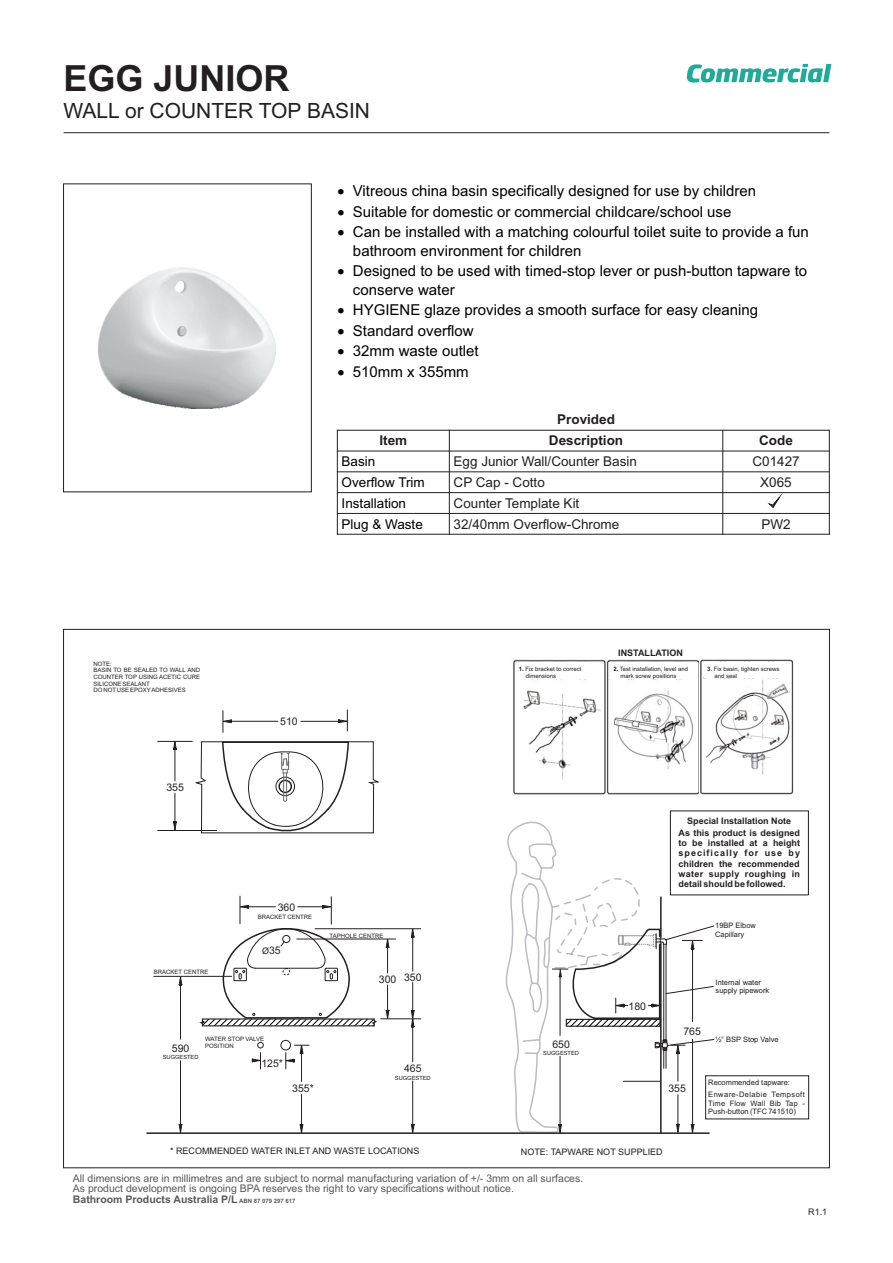
<style>
.page{position:relative;width:893px;height:1263px;background:#fff}
.page>*{position:absolute;margin:0;border:0;box-sizing:border-box;transform-origin:0 0}
.t1{font:700 36px "Arial";color:#231f20}
.t2{font:21px "Arial";color:#231f20}
.t3{font:15px/18.6px "Arial";color:#000}
.t4{font:13.5px "Arial";color:#231f20}
.t5{font:13.5px "Arial";color:#000}
.t6{font:700 13.5px "Arial";color:#231f20}
.t7{font:10.5px/9.3px "Arial";color:#58595b}
.t8{font:10.5px "Arial";color:#231f20}
.t9{font:700 10.5px "Arial";color:#58595b}
.t10{font:700 9px/10.1px "Arial";color:#231f20;text-align:center}
.t11{font:9px "Arial";color:#231f20}
.t12{font:7.5px/8.4px "Arial";color:#231f20}
.t13{font:7.5px/12.6px "Arial";letter-spacing:.03em;color:#231f20}
.t14{font:6px/6.8px "Arial";color:#231f20}
.t15{font:5.7px "Arial";color:#231f20}
.t16{font:900 2.85px "Arial";color:#231f20}
.s1{font-size:9px}
.s2{font-weight:700}
.s3{font-size:6px}
</style>
<div class="page">
<div style="left:63px;top:183px;width:249px;height:309px;border:1px solid #231f20"></div>
<hr style="left:64px;top:132px;width:765px;height:1px;background:#231f20">
<hr style="left:337px;top:430px;width:1px;height:105px;background:#231f20">
<hr style="left:449px;top:430px;width:1px;height:105px;background:#231f20">
<hr style="left:722px;top:430px;width:1px;height:105px;background:#231f20">
<hr style="left:829px;top:430px;width:1px;height:105px;background:#231f20">
<hr style="left:337px;top:534px;width:493px;height:1px;background:#231f20">
<hr style="left:337px;top:513px;width:493px;height:1px;background:#231f20">
<hr style="left:337px;top:492px;width:493px;height:1px;background:#231f20">
<hr style="left:337px;top:471px;width:493px;height:1px;background:#231f20">
<hr style="left:337px;top:451px;width:493px;height:1px;background:#231f20">
<hr style="left:337px;top:430px;width:493px;height:1px;background:#231f20">
<svg style="left:768px;top:497px;width:12px;height:11px"></svg>
<div style="left:281px;top:1040px;width:10px;height:10px;border:1px solid #231f20;border-radius:50%"></div>
<div style="left:257px;top:1042px;width:7px;height:6px;border:1px solid #231f20;border-radius:50%"></div>
<hr style="left:147px;top:1132px;width:562px;height:2px;background:#231f20">
<hr style="left:381px;top:1018px;width:40px;height:1px;background:#231f20">
<hr style="left:412px;top:1026px;width:1px;height:36px;background:#231f20">
<hr style="left:412px;top:1081px;width:1px;height:44px;background:#231f20">
<hr style="left:315px;top:928px;width:106px;height:1px;background:#231f20">
<hr style="left:412px;top:936px;width:1px;height:35px;background:#231f20">
<hr style="left:412px;top:982px;width:1px;height:30px;background:#231f20">
<hr style="left:154px;top:976px;width:78px;height:1px;background:#231f20">
<hr style="left:180px;top:984px;width:1px;height:55px;background:#231f20">
<hr style="left:180px;top:1061px;width:1px;height:64px;background:#231f20">
<hr style="left:301px;top:1094px;width:1px;height:31px;background:#231f20">
<div style="left:705px;top:1075px;width:104px;height:44px;border:1px solid #231f20"></div>
<hr style="left:297px;top:939px;width:99px;height:1px;background:#231f20">
<hr style="left:158px;top:830px;width:59px;height:1px;background:#231f20">
<hr style="left:175px;top:793px;width:1px;height:33px;background:#231f20">
<hr style="left:175px;top:749px;width:1px;height:32px;background:#231f20">
<hr style="left:158px;top:741px;width:34px;height:1px;background:#231f20">
<hr style="left:301px;top:721px;width:42px;height:1px;background:#231f20">
<hr style="left:231px;top:721px;width:47px;height:1px;background:#231f20">
<svg style="left:195px;top:741px;width:185px;height:92px"></svg>
<img style="left:513px;top:659px;width:186px;height:135px">
<img style="left:700px;top:660px;width:94px;height:135px">
<img style="left:768px;top:680px;width:22px;height:19px">
<svg style="left:743px;top:692px;width:11px;height:8px"></svg>
<svg style="left:252px;top:1052px;width:9px;height:17px"></svg>
<svg style="left:282px;top:1041px;width:27px;height:40px"></svg>
<svg style="left:178px;top:975px;width:5px;height:10px"></svg>
<svg style="left:178px;top:1124px;width:5px;height:10px"></svg>
<svg style="left:385px;top:985px;width:5px;height:35px"></svg>
<svg style="left:410px;top:928px;width:5px;height:10px"></svg>
<svg style="left:410px;top:1010px;width:5px;height:18px"></svg>
<svg style="left:385px;top:938px;width:5px;height:35px"></svg>
<svg style="left:299px;top:1124px;width:5px;height:10px"></svg>
<svg style="left:410px;top:1124px;width:5px;height:10px"></svg>
<svg style="left:222px;top:711px;width:10px;height:21px"></svg>
<svg style="left:338px;top:710px;width:10px;height:21px"></svg>
<svg style="left:173px;top:740px;width:4px;height:10px"></svg>
<svg style="left:173px;top:821px;width:4px;height:9px"></svg>
<svg style="left:197px;top:896px;width:182px;height:131px"></svg>
<svg style="left:503px;top:815px;width:211px;height:319px"></svg>
<svg style="left:687px;top:64px;width:144px;height:19px"></svg>
<img style="left:99px;top:267px;width:177px;height:141px">
<h1 class="t1" style="left:64px;top:65px;width:228px">EGG JUNIOR</h1>
<h2 class="t2" style="left:64px;top:102px;width:308px">WALL or COUNTER TOP BASIN</h2>
<p class="t3" style="left:337px;top:183px;width:420px">• Vitreous china basin specifically designed for use by children</p>
<p class="t3" style="left:337px;top:203px;width:395px">• Suitable for domestic or commercial childcare/school use</p>
<p class="t3" style="left:353px;top:224px;width:457px;text-indent:-16px">• Can be installed with a matching colourful toilet suite to provide a fun bathroom environment for children</p>
<p class="t3" style="left:353px;top:263px;width:456px;text-indent:-16px">• Designed to be used with timed-stop lever or push-button tapware to conserve water</p>
<p class="t3" style="left:337px;top:302px;width:422px">• HYGIENE glaze provides a smooth surface for easy cleaning</p>
<p class="t3" style="left:337px;top:323px;width:138px">• Standard overflow</p>
<p class="t3" style="left:337px;top:343px;width:143px">• 32mm waste outlet</p>
<p class="t3" style="left:337px;top:364px;width:133px">• 510mm x 355mm</p>
<p class="t6" style="left:557px;top:414px;width:59px">Provided</p>
<p class="t6" style="left:379px;top:435px;width:29px">Item</p>
<p class="t6" style="left:549px;top:435px;width:76px">Description</p>
<p class="t6" style="left:759px;top:435px;width:35px">Code</p>
<p class="t5" style="left:342px;top:456px;width:35px">Basin</p>
<p class="t4" style="left:454px;top:456px;width:185px">Egg Junior Wall/Counter Basin</p>
<p class="t4" style="left:752px;top:456px;width:49px">C01427</p>
<p class="t5" style="left:342px;top:477px;width:85px">Overflow Trim</p>
<p class="t4" style="left:454px;top:477px;width:93px">CP Cap - Cotto</p>
<p class="t4" style="left:760px;top:477px;width:33px">X065</p>
<p class="t5" style="left:342px;top:498px;width:66px">Installation</p>
<p class="t4" style="left:454px;top:498px;width:127px">Counter Template Kit</p>
<p class="t5" style="left:342px;top:519px;width:83px">Plug &amp; Waste</p>
<p class="t4" style="left:454px;top:519px;width:167px">32/40mm Overflow-Chrome</p>
<p class="t4" style="left:761px;top:519px;width:31px">PW2</p>
<p class="t14" style="left:93px;top:661px;width:108px">NOTE:<br>BASIN TO BE SEALED TO WALL AND<br>COUNTER TOP USING ACETIC CURE<br>SILICONE SEALANT<br>DO NOT USE EPOXYADHESIVES</p>
<p class="t8" style="left:166px;top:783px;width:19px">355</p>
<p class="t8" style="left:280px;top:717px;width:19px">510</p>
<p class="t14" style="left:154px;top:969px;width:56px">BRACKET CENTRE</p>
<p class="t8" style="left:278px;top:903px;width:19px">360</p>
<p class="t14" style="left:258px;top:914px;width:56px">BRACKET CENTRE</p>
<p class="t8" style="left:262px;top:946px;width:20px"><span class="s1">Ø</span>35</p>
<p class="t14" style="left:329px;top:933px;width:55px">TAPHOLE CENTRE</p>
<p class="t8" style="left:379px;top:975px;width:19px">300</p>
<p class="t8" style="left:404px;top:973px;width:19px">350</p>
<p class="t14" style="left:205px;top:1036px;width:60px">WATER STOP VALVE<br>POSITION</p>
<p class="t8" style="left:172px;top:1044px;width:19px">590</p>
<p class="t15" style="left:163px;top:1055px;width:37px">SUGGESTED</p>
<p class="t8" style="left:261px;top:1059px;width:23px">125*</p>
<p class="t8" style="left:292px;top:1084px;width:23px">355*</p>
<p class="t8" style="left:404px;top:1065px;width:19px">465</p>
<p class="t15" style="left:395px;top:1075px;width:37px">SUGGESTED</p>
<p class="t11" style="left:170px;top:1148px;width:251px">* RECOMMENDED WATER INLET AND WASTE LOCATIONS</p>
<p class="t10" style="left:618px;top:649px;width:66px">INSTALLATION</p>
<p class="t14" style="left:526px;top:666px;width:57px;text-indent:-7px"><span class="s2">1.</span> Fix bracket to correct dimensions</p>
<p class="t14" style="left:621px;top:666px;width:69px;text-indent:-7px"><span class="s2">2.</span> Test installation, level and mark screw positions</p>
<p class="t14" style="left:714px;top:666px;width:67px;text-indent:-7px"><span class="s2">3.</span> Fix basin, tighten screws and seal</p>
<p class="t16" style="left:773px;top:693px;width:14px;rotate:-26deg">Silicone</p>
<p class="t10" style="left:678px;top:816px;width:123px;line-height:12px">Special Installation Note<br>As this product is designed</p>
<p class="t10" style="left:678px;top:839px;width:123px;text-align:justify">to be installed at a height specifically for use by children the recommended water supply roughing in detail should be followed.</p>
<p class="t12" style="left:715px;top:922px;width:42px">19BP Elbow<br>Capillary</p>
<p class="t8" style="left:552px;top:1040px;width:19px">650</p>
<p class="t15" style="left:543px;top:1051px;width:37px">SUGGESTED</p>
<p class="t8" style="left:629px;top:1002px;width:19px">180</p>
<p class="t8" style="left:683px;top:1027px;width:19px">765</p>
<p class="t12" style="left:716px;top:978px;width:55px">Internal water supply pipework</p>
<p class="t12" style="left:715px;top:1036px;width:65px">½“ BSP Stop Valve</p>
<p class="t8" style="left:668px;top:1084px;width:19px">355</p>
<p class="t13" style="left:708px;top:1076px;width:98px">Recommended tapware:<br>Enware-Delabie Tempsoft</p>
<p class="t12" style="left:708px;top:1100px;width:98px">Time Flow Wall Bib Tap -<br>Push-button (TFC 741510)</p>
<p class="t11" style="left:521px;top:1148px;width:143px">NOTE: TAPWARE NOT SUPPLIED</p>
<p class="t7" style="left:73px;top:1175px;width:512px">All dimensions are in millimetres and are subject to normal manufacturing variation of +/- 3mm on all surfaces.<br>As product development is ongoing BPA reserves the right to vary specifications without notice.</p>
<p class="t9" style="left:73px;top:1196px;width:224px">Bathroom Products Australia P/L <span class="s3">ABN 87 079 297 617</span></p>
<p class="t11" style="left:808px;top:1208px;width:21px">R1.1</p>
</div>
